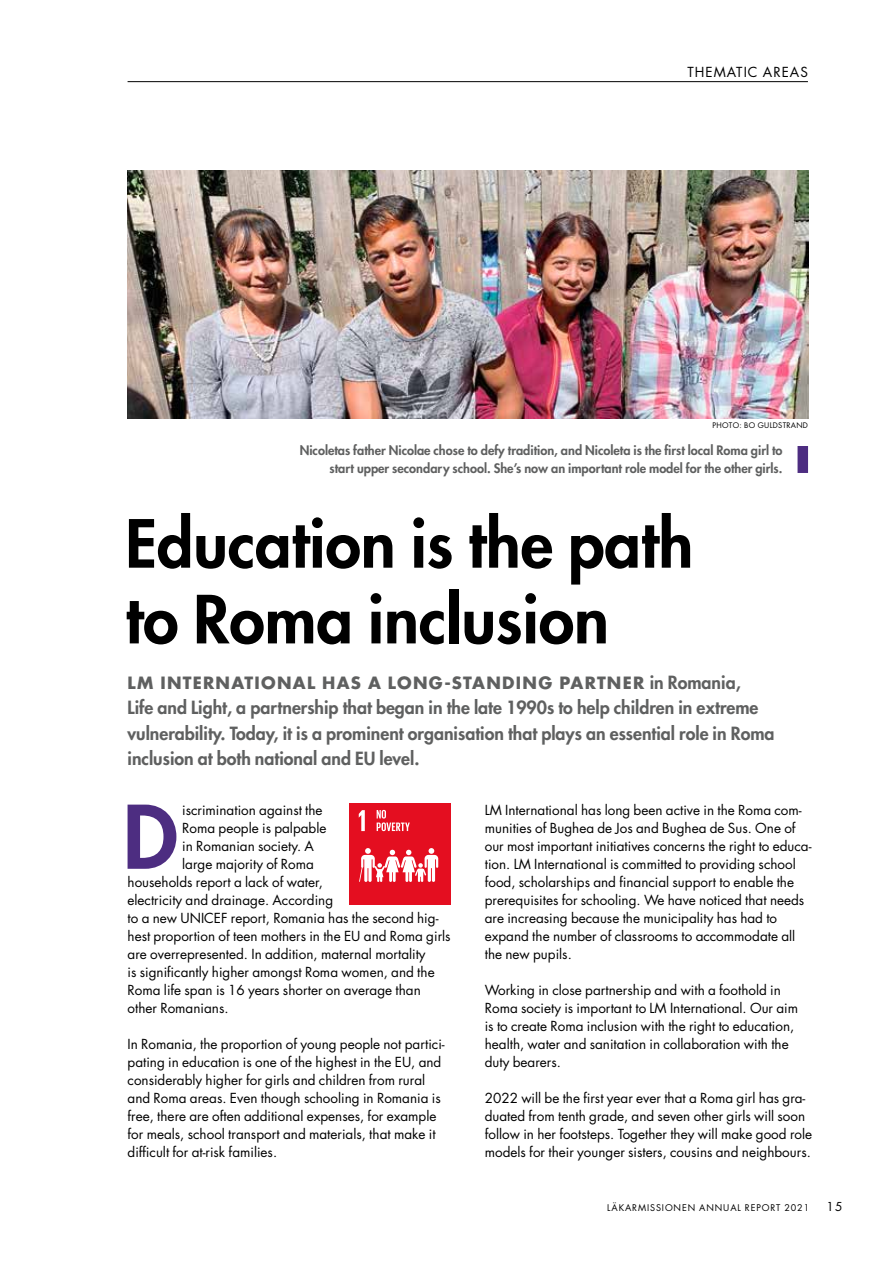
<style>
.page{position:relative;width:893px;height:1263px;background:#fff}
.page>*{position:absolute;margin:0;border:0;box-sizing:border-box;transform-origin:0 0}
.t1{font:800 85.05px "Futura";color:#4d2d81}
.t2{font:800 64.5px/75.8px "Futura";color:#000}
.t3{font:800 17.7px/25.5px "Futura";color:#5f6060}
.t4{font:700 16.5px "Futura";letter-spacing:.075em;color:#5f6060}
.t5{font:13.5px/18px "Futura";color:#000}
.t6{font:13.5px "Futura";letter-spacing:.075em;color:#000}
.t7{font:800 12.75px/18px "Futura";color:#5f6060;text-align:right}
.t8{font:12px "Futura";color:#000}
.t9{font:9px "Futura";letter-spacing:.1em;color:#000}
.t10{font:7.5px "Futura";letter-spacing:.04em;color:#000}
.s1{font-weight:800;font-size:17.7px}
</style>
<div class="page">
<hr style="left:128px;top:81px;width:680px;height:1px;background:#000">
<div style="left:350px;top:804px;width:101px;height:101px;background:#e40e20"></div>
<svg style="left:359px;top:810px;width:6px;height:21px"></svg>
<svg style="left:359px;top:848px;width:79px;height:34px"></svg>
<svg style="left:377px;top:810px;width:33px;height:21px"></svg>
<img style="left:128px;top:170px;width:680px;height:249px">
<div style="left:797px;top:446px;width:11px;height:27px;background:#4d2d81"></div>
<p class="t6" style="left:688px;top:63px;width:122px">THEMATIC AREAS</p>
<p class="t10" style="left:712px;top:420px;width:97px">PHOTO: BO GULDSTRAND</p>
<p class="t7" style="left:300px;top:441px;width:484px">Nicoletas father Nicolae chose to defy tradition, and Nicoleta is the first local Roma girl to start upper secondary school. She’s now an important role model for the other girls.</p>
<h2 class="t2" style="left:125px;top:506px;width:569px">Education is the path to Roma inclusion</h2>
<p class="t4" style="left:128px;top:672px;width:615px">LM INTERNATIONAL HAS A LONG-STANDING PARTNER <span class="s1">in Romania,</span></p>
<h3 class="t3" style="left:128px;top:695px;width:648px">Life and Light, a partnership that began in the late 1990s to help children in extreme vulnerability. Today, it is a prominent organisation that plays an essential role in Roma inclusion at both national and EU level.</h3>
<h1 class="t1" style="left:123px;top:783px;width:56px">D</h1>
<p class="t5" style="left:182px;top:801px;width:142px">iscrimination against the</p>
<p class="t5" style="left:182px;top:819px;width:146px">Roma people is palpable</p>
<p class="t5" style="left:182px;top:837px;width:133px">in Romanian society. A</p>
<p class="t5" style="left:182px;top:855px;width:133px">large majority of Roma</p>
<p class="t5" style="left:128px;top:873px;width:197px">households report a lack of water,</p>
<p class="t5" style="left:128px;top:891px;width:207px">electricity and drainage. According</p>
<p class="t5" style="left:128px;top:909px;width:312px">to a new UNICEF report, Romania has the second hig-</p>
<p class="t5" style="left:128px;top:927px;width:325px">hest proportion of teen mothers in the EU and Roma girls</p>
<p class="t5" style="left:128px;top:945px;width:300px">are overrepresented. In addition, maternal mortality</p>
<p class="t5" style="left:128px;top:963px;width:309px">is significantly higher amongst Roma women, and the</p>
<p class="t5" style="left:128px;top:981px;width:295px">Roma life span is 16 years shorter on average than</p>
<p class="t5" style="left:128px;top:999px;width:102px">other Romanians.</p>
<p class="t5" style="left:128px;top:1035px;width:319px">In Romania, the proportion of young people not partici&shy;pating in education is one of the highest in the EU, and considerably higher for girls and children from rural and Roma areas. Even though schooling in Romania is free, there are often additional expenses, for example for meals, school transport and materials, that make it difficult for at-risk families.</p>
<p class="t5" style="left:485px;top:801px;width:328px">LM International has long been active in the Roma com&shy;munities of Bughea de Jos and Bughea de Sus. One of our most important initiatives concerns the right to educa&shy;tion. LM International is committed to providing school food, scholarships and financial support to enable the prerequisites for schooling. We have noticed that needs are increasing because the municipality has had to expand the number of classrooms to accommodate all the new pupils.</p>
<p class="t5" style="left:485px;top:981px;width:315px">Working in close partnership and with a foothold in Roma society is important to LM International. Our aim is to create Roma inclusion with the right to education, health, water and sanitation in collaboration with the duty bearers.</p>
<p class="t5" style="left:485px;top:1089px;width:329px">2022 will be the first year ever that a Roma girl has gra&shy;duated from tenth grade, and seven other girls will soon follow in her footsteps. Together they will make good role models for their younger sisters, cousins and neighbours.</p>
<p class="t9" style="left:607px;top:1202px;width:203px">LÄKARMISSIONEN ANNUAL REPORT 2021</p>
<p class="t8" style="left:827px;top:1199px;width:17px">15</p>
</div>
